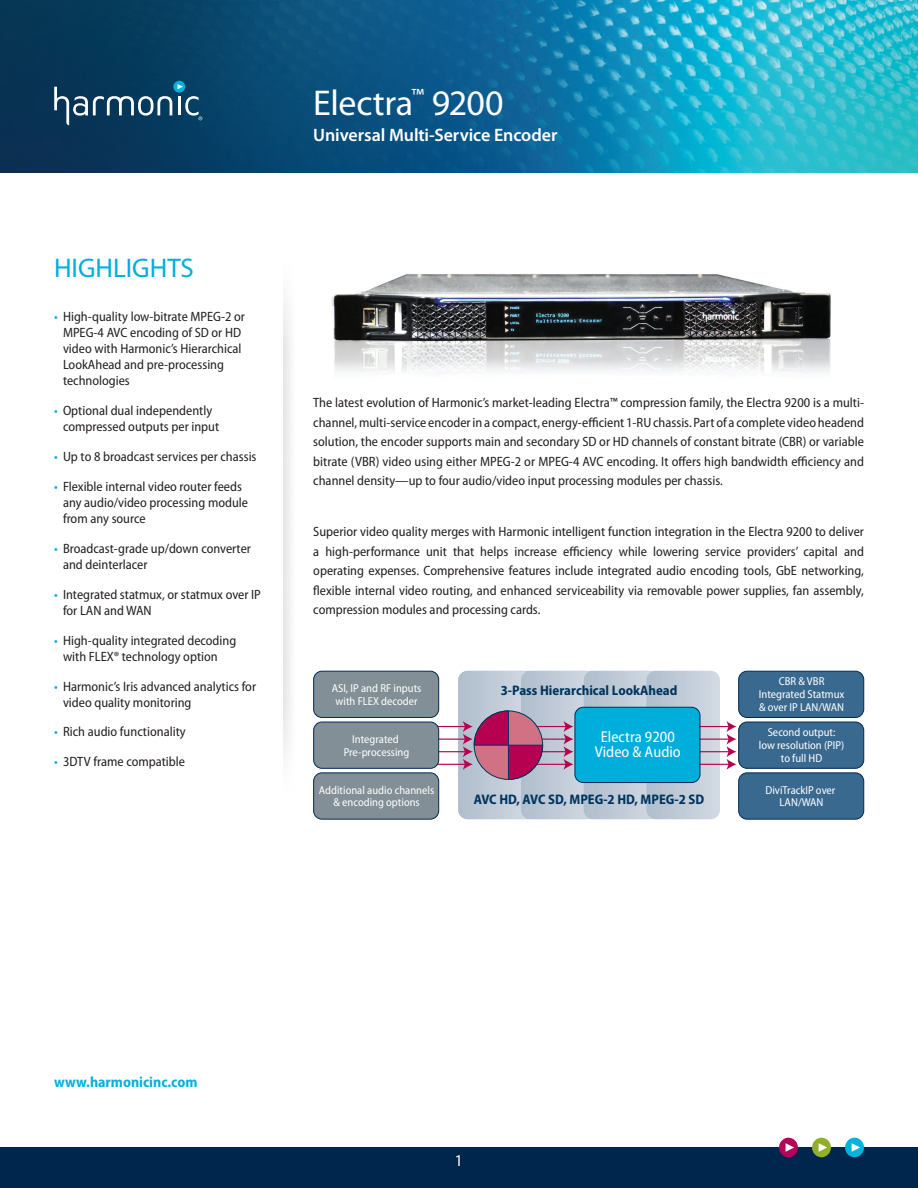
<style>
.page{position:relative;width:918px;height:1188px;background:#fff}
.page>*{position:absolute;margin:0;border:0;box-sizing:border-box;transform-origin:0 0}
.t1{font:36px "Myriad Pro";letter-spacing:-.01em;color:#fff}
.t2{font:27px "Myriad Pro";color:#00aedc}
.t3{font:600 18px "Myriad Pro";letter-spacing:-.005em;color:#fff}
.t4{font:semi-condensed 16.5px "Myriad Pro";color:#fff}
.t5{font:semi-condensed 15.75px/15.8px "Myriad Pro";color:#fff;text-align:center}
.t6{font:700 semi-condensed 15px "Myriad Pro";color:#00b2dc}
.t7{font:700 semi-condensed 13.95px "Myriad Pro";color:#00345e}
.Body{font:semi-condensed 13.5px/19.5px "Myriad Pro";color:#231f20;text-align:justify}
.Bold_bullet{font:semi-condensed 13.5px/16.2px "Myriad Pro";color:#231f20}
.t8{font:semi-condensed 11.55px/12.8px "Myriad Pro";color:#fff;text-align:center}
.s1{color:#00aedc}
</style>
<div class="page">
<div style="left:0;top:1148px;width:918px;height:40px;background:#00264d"></div>
<img style="left:0;top:0;width:918px;height:173px">
<svg style="left:173px;top:81px;width:12px;height:12px"></svg>
<hr style="left:178px;top:96px;width:3px;height:19px;background:#fff">
<svg style="left:54px;top:87px;width:118px;height:38px;background:#325a77"></svg>
<svg style="left:185px;top:96px;width:17px;height:24px"></svg>
<svg style="left:178px;top:84px;width:5px;height:5px"></svg>
<div style="left:779px;top:1138px;width:19px;height:19px;background:#b4035b;border-radius:50%"></div>
<svg style="left:786px;top:1143px;width:8px;height:9px"></svg>
<div style="left:812px;top:1138px;width:19px;height:19px;background:#92af2a;border-radius:50%"></div>
<svg style="left:819px;top:1143px;width:8px;height:9px"></svg>
<div style="left:845px;top:1138px;width:19px;height:19px;background:#00b2dc;border-radius:50%"></div>
<svg style="left:852px;top:1143px;width:8px;height:9px"></svg>
<div style="left:739px;top:671px;width:125px;height:46px;background:#39698f;border-radius:8px"></div>
<div style="left:738px;top:671px;width:126px;height:47px;border:1px solid #002a54;border-radius:8px"></div>
<div style="left:739px;top:722px;width:125px;height:46px;background:#39698f;border-radius:8px"></div>
<div style="left:738px;top:722px;width:126px;height:47px;border:1px solid #002a54;border-radius:8px"></div>
<div style="left:739px;top:773px;width:125px;height:46px;background:#39698f;border-radius:8px"></div>
<div style="left:738px;top:773px;width:126px;height:47px;border:1px solid #002a54;border-radius:8px"></div>
<hr style="left:432px;top:726px;width:34px;height:1px;background:#b60150">
<hr style="left:432px;top:739px;width:34px;height:1px;background:#b60150">
<hr style="left:432px;top:751px;width:34px;height:1px;background:#b60150">
<hr style="left:432px;top:764px;width:34px;height:1px;background:#b60150">
<hr style="left:668px;top:726px;width:61px;height:1px;background:#b60150">
<hr style="left:668px;top:739px;width:61px;height:1px;background:#b60150">
<hr style="left:668px;top:751px;width:61px;height:1px;background:#b60150">
<hr style="left:668px;top:764px;width:61px;height:1px;background:#b60150">
<svg style="left:727px;top:721px;width:9px;height:49px"></svg>
<div style="left:314px;top:671px;width:125px;height:46px;background:#828f96;border-radius:8px"></div>
<div style="left:313px;top:671px;width:126px;height:47px;border:1px solid #002a54;border-radius:8px"></div>
<div style="left:314px;top:722px;width:125px;height:46px;background:#828f96;border-radius:8px"></div>
<div style="left:313px;top:722px;width:126px;height:47px;border:1px solid #002a54;border-radius:8px"></div>
<div style="left:314px;top:773px;width:125px;height:46px;background:#828f96;border-radius:8px"></div>
<div style="left:313px;top:773px;width:126px;height:47px;border:1px solid #002a54;border-radius:8px"></div>
<svg style="left:458px;top:671px;width:262px;height:148px;background:#bcb3c5"></svg>
<div style="left:575px;top:707px;width:125px;height:76px;background:#00aedc;border-radius:8px"></div>
<div style="left:575px;top:707px;width:125px;height:76px;border:1px solid #002a54;border-radius:8px"></div>
<img style="left:332px;top:274px;width:499px;height:100px">
<h2 class="t2" style="left:54px;top:251px;width:141px">HIGHLIGHTS</h2>
<p class="Bold_bullet" style="left:63px;top:308px;width:184px;text-indent:-9px"><span class="s1">•</span> High-quality low-bitrate MPEG-2 or<br>MPEG-4 AVC encoding of SD or HD video with Harmonic’s Hierarchical<br>LookAhead and pre-processing technologies</p>
<p class="Bold_bullet" style="left:63px;top:403px;width:158px;text-indent:-9px"><span class="s1">•</span> Optional dual independently compressed outputs per input</p>
<p class="Bold_bullet" style="left:54px;top:449px;width:204px"><span class="s1">•</span> Up to 8 broadcast services per chassis</p>
<p class="Bold_bullet" style="left:63px;top:478px;width:187px;text-indent:-9px"><span class="s1">•</span> Flexible internal video router feeds any audio/video processing module from any source</p>
<p class="Bold_bullet" style="left:63px;top:540px;width:190px;text-indent:-9px"><span class="s1">•</span> Broadcast-grade up/down converter and deinterlacer</p>
<p class="Bold_bullet" style="left:63px;top:586px;width:199px;text-indent:-9px"><span class="s1">•</span> Integrated statmux, or statmux over IP for LAN and WAN</p>
<p class="Bold_bullet" style="left:63px;top:632px;width:175px;text-indent:-9px"><span class="s1">•</span> High-quality integrated decoding with FLEX® technology option</p>
<p class="Bold_bullet" style="left:63px;top:678px;width:195px;text-indent:-9px"><span class="s1">•</span> Harmonic’s Iris advanced analytics for video quality monitoring</p>
<p class="Bold_bullet" style="left:54px;top:724px;width:133px"><span class="s1">•</span> Rich audio functionality</p>
<p class="Bold_bullet" style="left:54px;top:754px;width:133px"><span class="s1">•</span> 3DTV frame compatible</p>
<h1 class="t1" style="left:313px;top:81px;width:192px">Electra<sup>™</sup> 9200</h1>
<h3 class="t3" style="left:313px;top:124px;width:246px">Universal Multi-Service Encoder</h3>
<p class="Body" style="left:313px;top:393px;width:552px">The latest evolution of Harmonic’s market-leading Electra™ compression family, the Electra 9200 is a multi&shy;channel, multi-service encoder in a compact, energy-efficient 1-RU chassis. Part of a complete video headend solution, the encoder supports main and secondary SD or HD channels of constant bitrate (CBR) or variable bitrate (VBR) video using either MPEG-2 or MPEG-4 AVC encoding. It offers high bandwidth efficiency and channel density—up to four audio/video input processing modules per chassis.</p>
<p class="Body" style="left:313px;top:522px;width:552px">Superior video quality merges with Harmonic intelligent function integration in the Electra 9200 to deliver a high-performance unit that helps increase efficiency while lowering service providers’ capital and operating expenses. Comprehensive features include integrated audio encoding tools, GbE networking, flexible internal video routing, and enhanced serviceability via removable power supplies, fan assembly, compression modules and processing cards.</p>
<p class="t8" style="left:332px;top:682px;width:91px">ASI, IP and RF inputs with FLEX decoder</p>
<p class="t8" style="left:344px;top:733px;width:67px">Integrated<br>Pre-processing</p>
<p class="t8" style="left:319px;top:784px;width:117px">Additional audio channels &amp; encoding options</p>
<p class="t7" style="left:501px;top:682px;width:178px">3-Pass Hierarchical LookAhead</p>
<p class="t5" style="left:595px;top:729px;width:87px">Electra 9200<br>Video &amp; Audio</p>
<p class="t7" style="left:474px;top:792px;width:232px">AVC HD, AVC SD, MPEG-2 HD, MPEG-2 SD</p>
<p class="t8" style="left:759px;top:675px;width:87px">CBR &amp; VBR<br>Integrated Statmux &amp; over IP LAN/WAN</p>
<p class="t8" style="left:759px;top:726px;width:87px">Second output: low resolution (PIP) to full HD</p>
<p class="t8" style="left:766px;top:784px;width:71px">DiviTrackIP over<br>LAN/WAN</p>
<p class="t6" style="left:54px;top:1073px;width:145px">www.harmonicinc.com</p>
<p class="t4" style="left:455px;top:1151px;width:9px">1</p>
</div>
